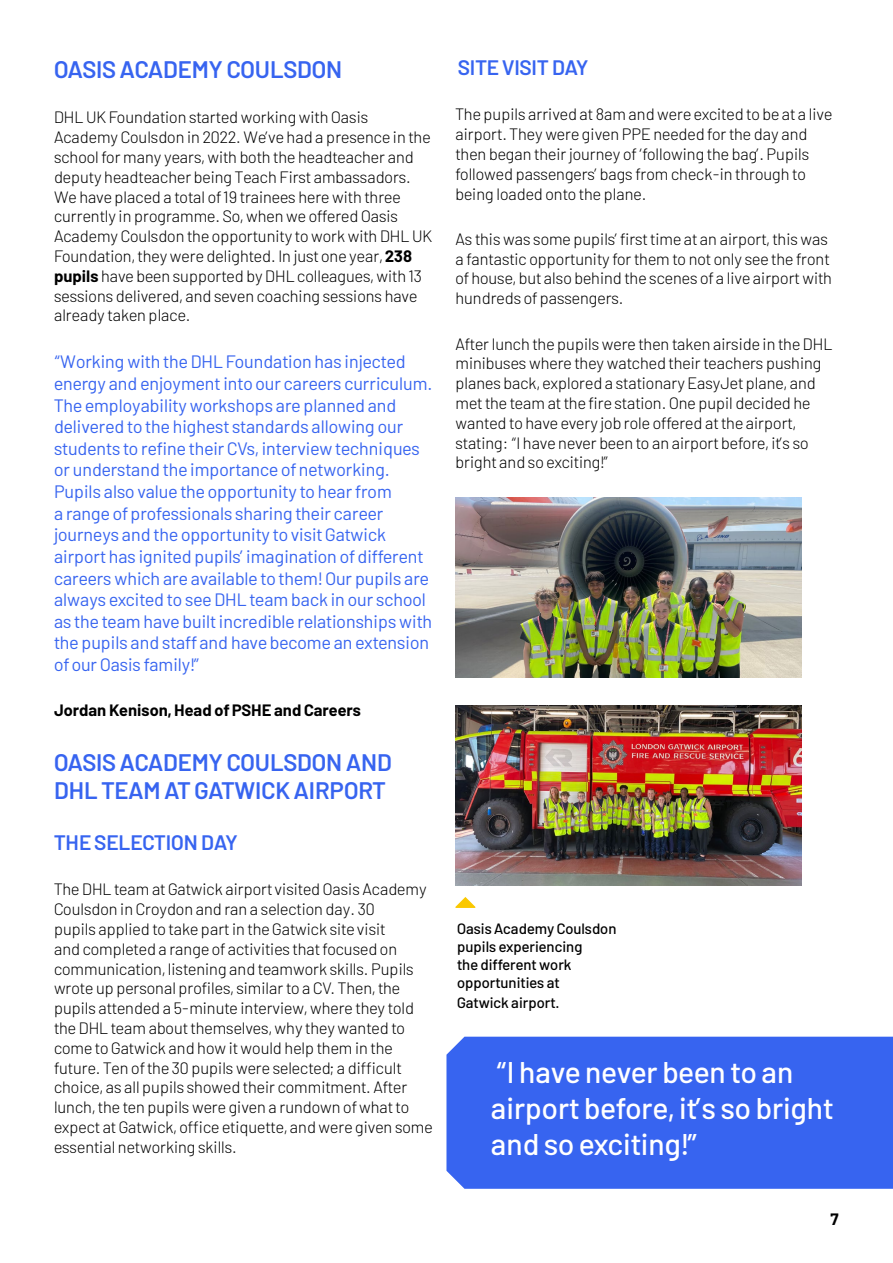
<style>
.page{position:relative;width:893px;height:1263px;background:#fff}
.page>*{position:absolute;margin:0;border:0;box-sizing:border-box;transform-origin:0 0}
.t1{font:500 30px/36px "Barlow";color:#fff}
.t2{font:600 24px/28.8px "Barlow";color:#3764f0}
.t3{font:600 21px "Barlow";color:#3764f0}
.t4{font:18px/21.6px "Barlow";color:#3764f0}
.t5{font:300 16.5px/19.8px "Barlow";color:#000}
.t6{font:700 16.5px "Barlow";color:#000}
.t7{font:500 15px/18px "Barlow";color:#000}
.s1{font-weight:700}
</style>
<div class="page">
<div style="left:446px;top:1037px;width:447px;height:152px;background:#3764f0"></div>
<img style="left:455px;top:497px;width:346px;height:180px">
<img style="left:455px;top:705px;width:346px;height:180px">
<svg style="left:455px;top:897px;width:20px;height:11px"></svg>
<h2 class="t2" style="left:54px;top:53px;width:290px">OASIS ACADEMY COULSDON</h2>
<p class="t5" style="left:54px;top:106px;width:380px">DHL UK Foundation started working with Oasis Academy Coulsdon in 2022. We’ve had a presence in the school for many years, with both the headteacher and deputy headteacher being Teach First ambassadors.<br>We have placed a total of 19 trainees here with three currently in programme. So, when we offered Oasis Academy Coulsdon the opportunity to work with DHL UK Foundation, they were delighted. In just one year, <span class="s1">238 pupils</span> have been supported by DHL colleagues, with 13 sessions delivered, and seven coaching sessions have already taken place.</p>
<p class="t4" style="left:54px;top:350px;width:380px">“Working with the DHL Foundation has injected energy and enjoyment into our careers curriculum.<br>The employability workshops are planned and delivered to the highest standards allowing our students to refine their CVs, interview techniques or understand the importance of networking.<br>Pupils also value the opportunity to hear from<br>a range of professionals sharing their career journeys and the opportunity to visit Gatwick airport has ignited pupils’ imagination of different careers which are available to them! Our pupils are always excited to see DHL team back in our school as the team have built incredible relationships with the pupils and staff and have become an extension of our Oasis family!”</p>
<p class="t6" style="left:54px;top:698px;width:308px">Jordan Kenison, Head of PSHE and Careers</p>
<h2 class="t2" style="left:54px;top:745px;width:339px">OASIS ACADEMY COULSDON AND<br>DHL TEAM AT GATWICK AIRPORT</h2>
<p class="t3" style="left:54px;top:827px;width:185px">THE SELECTION DAY</p>
<p class="t5" style="left:54px;top:878px;width:380px">The DHL team at Gatwick airport visited Oasis Academy Coulsdon in Croydon and ran a selection day. 30<br>pupils applied to take part in the Gatwick site visit<br>and completed a range of activities that focused on communication, listening and teamwork skills. Pupils wrote up personal profiles, similar to a CV. Then, the pupils attended a 5-minute interview, where they told the DHL team about themselves, why they wanted to come to Gatwick and how it would help them in the future. Ten of the 30 pupils were selected; a difficult choice, as all pupils showed their commitment. After lunch, the ten pupils were given a rundown of what to expect at Gatwick, office etiquette, and were given some essential networking skills.</p>
<p class="t3" style="left:458px;top:52px;width:132px">SITE VISIT DAY</p>
<p class="t5" style="left:455px;top:103px;width:378px">The pupils arrived at 8am and were excited to be at a live airport. They were given PPE needed for the day and then began their journey of ‘following the bag’. Pupils followed passengers’ bags from check-in through to being loaded onto the plane.</p>
<p class="t5" style="left:455px;top:228px;width:378px">As this was some pupils’ first time at an airport, this was a fantastic opportunity for them to not only see the front of house, but also behind the scenes of a live airport with hundreds of passengers.</p>
<p class="t5" style="left:455px;top:332px;width:378px">After lunch the pupils were then taken airside in the DHL minibuses where they watched their teachers pushing planes back, explored a stationary EasyJet plane, and met the team at the fire station. One pupil decided he wanted to have every job role offered at the airport, stating: “I have never been to an airport before, it’s so bright and so exciting!”</p>
<p class="t7" style="left:457px;top:918px;width:161px">Oasis Academy Coulsdon pupils experiencing<br>the different work opportunities at</p>
<p class="t7" style="left:457px;top:992px;width:104px">Gatwick airport.</p>
<h1 class="t1" style="left:491px;top:1051px;width:344px">“I have never been to an airport before, it’s so bright and so exciting!”</h1>
<p class="t6" style="left:831px;top:1207px;width:10px">7</p>
</div>
